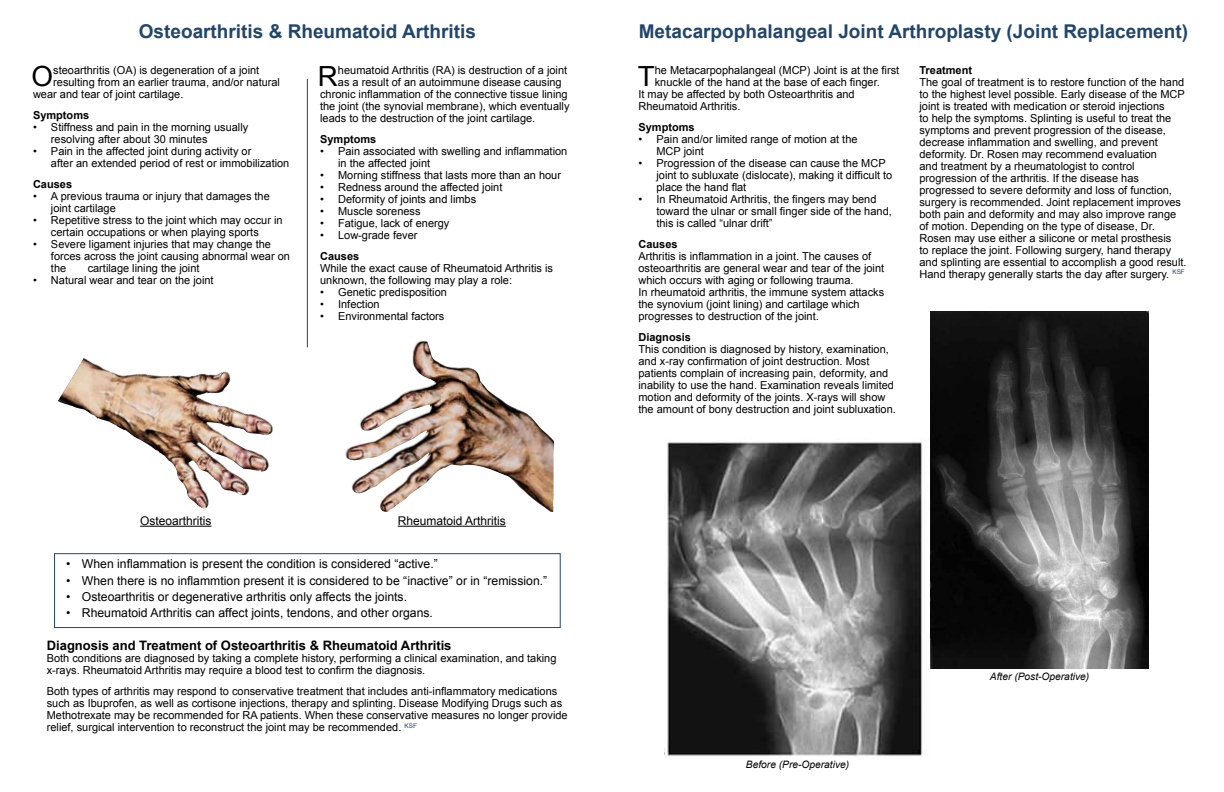
<style>
.page{position:relative;width:1224px;height:792px;background:#fff}
.page>*{position:absolute;margin:0;border:0;box-sizing:border-box;transform-origin:0 0}
.t1{font:27.8px "Arial";color:#000}
.t2{font:700 19px "Arial";color:#22466b}
.t3{font:700 13px "Arial";color:#000}
.t4{font:12.2px "Arial";color:#000}
.t5{font:12px "Arial";color:#000}
.t6{font:11px/12px "Arial";color:#000}
.t7{font:700 11px "Arial";color:#000}
.t8{font:italic 10.2px "Arial";color:#000}
</style>
<div class="page">
<img style="left:58px;top:401px;width:193px;height:108px">
<hr style="left:140px;top:526px;width:71px;height:1px;background:#000">
<hr style="left:307px;top:79px;width:1px;height:268px;background:#22466b">
<hr style="left:398px;top:526px;width:108px;height:1px;background:#000">
<img style="left:345px;top:340px;width:210px;height:172px">
<div style="left:54px;top:553px;width:507px;height:75px;border:1px solid #22466b"></div>
<img style="left:664px;top:439px;width:267px;height:320px">
<img style="left:931px;top:312px;width:217px;height:356px">
<h2 class="t2" style="left:139px;top:19px;width:339px">Osteoarthritis &amp; Rheumatoid Arthritis</h2>
<h2 class="t2" style="left:639px;top:19px;width:551px">Metacarpophalangeal Joint Arthroplasty (Joint Replacement)</h2>
<h1 class="t1" style="left:32px;top:58px;width:23px">O</h1>
<p class="t6" style="left:53px;top:64px;width:208px">steoarthritis (OA) is degeneration of a joint</p>
<p class="t6" style="left:53px;top:76px;width:228px">resulting from an earlier trauma, and/or natural</p>
<p class="t6" style="left:33px;top:88px;width:152px">wear and tear of joint cartilage.</p>
<p class="t7" style="left:33px;top:108px;width:58px">Symptoms</p>
<p class="t6" style="left:51px;top:121px;width:199px;text-indent:-18px">• Stiffness and pain in the morning usually resolving after about 30 minutes</p>
<p class="t6" style="left:51px;top:145px;width:240px;text-indent:-18px">• Pain in the affected joint during activity or<br>after an extended period of rest or immobilization</p>
<p class="t7" style="left:33px;top:177px;width:41px">Causes</p>
<p class="t6" style="left:51px;top:190px;width:220px;text-indent:-18px">• A previous trauma or injury that damages the joint cartilage</p>
<p class="t6" style="left:33px;top:214px;width:251px;text-align:center">• Repetitive stress to the joint which may occur in certain occupations or when playing sports</p>
<p class="t6" style="left:51px;top:238px;width:241px;text-indent:-18px">• Severe ligament injuries that may change the forces across the joint causing abnormal wear on the</p>
<p class="t6" style="left:88px;top:262px;width:113px">cartilage lining the joint</p>
<p class="t6" style="left:33px;top:274px;width:182px">• Natural wear and tear on the joint</p>
<h1 class="t1" style="left:318px;top:58px;width:22px">R</h1>
<p class="t6" style="left:338px;top:64px;width:231px">heumatoid Arthritis (RA) is destruction of a joint</p>
<p class="t6" style="left:338px;top:76px;width:225px">as a result of an autoimmune disease causing</p>
<p class="t6" style="left:320px;top:88px;width:249px">chronic inflammation of the connective tissue lining</p>
<p class="t6" style="left:320px;top:100px;width:251px">the joint (the synovial membrane), which eventually</p>
<p class="t6" style="left:320px;top:112px;width:217px">leads to the destruction of the joint cartilage.</p>
<p class="t7" style="left:320px;top:132px;width:58px">Symptoms</p>
<p class="t6" style="left:338px;top:145px;width:231px;text-indent:-18px">• Pain associated with swelling and inflammation in the affected joint</p>
<p class="t6" style="left:320px;top:169px;width:242px">• Morning stiffness that lasts more than an hour</p>
<p class="t6" style="left:320px;top:181px;width:184px">• Redness around the affected joint</p>
<p class="t6" style="left:320px;top:193px;width:158px">• Deformity of joints and limbs</p>
<p class="t6" style="left:320px;top:205px;width:102px">• Muscle soreness</p>
<p class="t6" style="left:320px;top:217px;width:131px">• Fatigue, lack of energy</p>
<p class="t6" style="left:320px;top:229px;width:99px">• Low-grade fever</p>
<p class="t7" style="left:320px;top:249px;width:41px">Causes</p>
<p class="t6" style="left:320px;top:262px;width:234px">While the exact cause of Rheumatoid Arthritis is unknown, the following may play a role:</p>
<p class="t6" style="left:320px;top:286px;width:128px">• Genetic predisposition</p>
<p class="t6" style="left:320px;top:298px;width:61px">• Infection</p>
<p class="t6" style="left:320px;top:310px;width:126px">• Environmental factors</p>
<p class="t5" style="left:140px;top:513px;width:73px">Osteoarthritis</p>
<p class="t5" style="left:398px;top:513px;width:110px">Rheumatoid Arthritis</p>
<p class="t4" style="left:66px;top:556px;width:373px">• When inflammation is present the condition is considered “active.”</p>
<p class="t4" style="left:66px;top:572px;width:483px">• When there is no inflammtion present it is considered to be “inactive” or in “remission.”</p>
<p class="t4" style="left:66px;top:589px;width:342px">• Osteoarthritis or degenerative arthritis only affects the joints.</p>
<p class="t4" style="left:66px;top:605px;width:368px">• Rheumatoid Arthritis can affect joints, tendons, and other organs.</p>
<p class="t3" style="left:47px;top:637px;width:406px">Diagnosis and Treatment of Osteoarthritis &amp; Rheumatoid Arthritis</p>
<p class="t6" style="left:47px;top:653px;width:511px">Both conditions are diagnosed by taking a complete history, performing a clinical examination, and taking x-rays. Rheumatoid Arthritis may require a blood test to confirm the diagnosis.</p>
<p class="t6" style="left:47px;top:686px;width:522px">Both types of arthritis may respond to conservative treatment that includes anti-inflammatory medications such as Ibuprofen, as well as cortisone injections, therapy and splinting. Disease Modifying Drugs such as Methotrexate may be recommended for RA patients. When these conservative measures no longer provide relief, surgical intervention to reconstruct the joint may be recommended. <sup>KSF</sup></p>
<h1 class="t1" style="left:638px;top:58px;width:18px">T</h1>
<p class="t6" style="left:655px;top:64px;width:246px">he Metacarpophalangeal (MCP) Joint is at the first</p>
<p class="t6" style="left:655px;top:76px;width:227px">knuckle of the hand at the base of each finger.</p>
<p class="t6" style="left:638px;top:88px;width:218px">It may be affected by both Osteoarthritis and</p>
<p class="t6" style="left:638px;top:100px;width:104px">Rheumatoid Arthritis.</p>
<p class="t7" style="left:638px;top:120px;width:58px">Symptoms</p>
<p class="t6" style="left:656px;top:133px;width:203px;text-indent:-18px">• Pain and/or limited range of motion at the<br>MCP joint</p>
<p class="t6" style="left:656px;top:157px;width:237px;text-indent:-18px">• Progression of the disease can cause the MCP joint to subluxate (dislocate), making it difficult to place the hand flat</p>
<p class="t6" style="left:656px;top:193px;width:237px;text-indent:-18px">• In Rheumatoid Arthritis, the fingers may bend toward the ulnar or small finger side of the hand, this is called “ulnar drift”</p>
<p class="t7" style="left:638px;top:237px;width:41px">Causes</p>
<p class="t6" style="left:638px;top:250px;width:247px">Arthritis is inflammation in a joint. The causes of osteoarthritis are general wear and tear of the joint which occurs with aging or following trauma.<br>In rheumatoid arthritis, the immune system attacks the synovium (joint lining) and cartilage which progresses to destruction of the joint.</p>
<p class="t7" style="left:638px;top:330px;width:54px">Diagnosis</p>
<p class="t6" style="left:638px;top:343px;width:259px">This condition is diagnosed by history, examination, and x-ray confirmation of joint destruction. Most patients complain of increasing pain, deformity, and inability to use the hand. Examination reveals limited motion and deformity of the joints. X-rays will show the amount of bony destruction and joint subluxation.</p>
<p class="t7" style="left:919px;top:63px;width:54px">Treatment</p>
<p class="t6" style="left:919px;top:76px;width:269px">The goal of treatment is to restore function of the hand to the highest level possible. Early disease of the MCP joint is treated with medication or steroid injections<br>to help the symptoms. Splinting is useful to treat the symptoms and prevent progression of the disease, decrease inflammation and swelling, and prevent deformity. Dr. Rosen may recommend evaluation<br>and treatment by a rheumatologist to control progression of the arthritis. If the disease has progressed to severe deformity and loss of function, surgery is recommended. Joint replacement improves both pain and deformity and may also improve range of motion. Depending on the type of disease, Dr.<br>Rosen may use either a silicone or metal prosthesis<br>to replace the joint. Following surgery, hand therapy and splinting are essential to accomplish a good result.<br>Hand therapy generally starts the day after surgery. <sup>KSF</sup></p>
<p class="t8" style="left:746px;top:758px;width:105px">Before (Pre-Operative)</p>
<p class="t8" style="left:990px;top:670px;width:101px">After (Post-Operative)</p>
</div>
